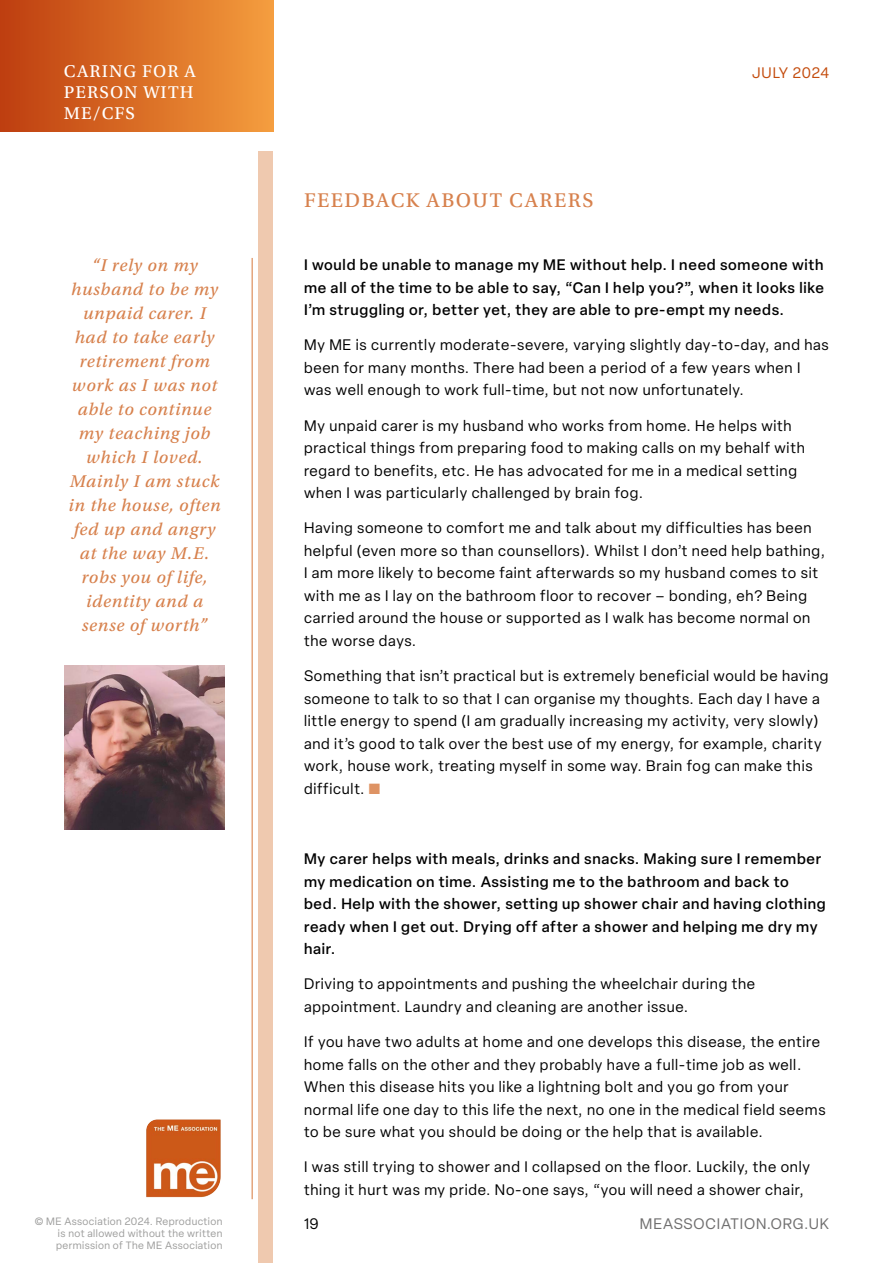
<style>
.page{position:relative;width:893px;height:1263px;background:#fff}
.page>*{position:absolute;margin:0;border:0;box-sizing:border-box;transform-origin:0 0}
.t1{font:21px "Utopia Std Capt";letter-spacing:.07em;color:#d7814d}
.t2{font:18px/24px "Utopia Std Capt It";letter-spacing:.04em;color:#d7814d;text-align:center}
.t3{font:18px/21px "Utopia Std Capt";letter-spacing:.06em;color:#fff}
.t4{font:15px/22.5px "Elza";letter-spacing:.05em;color:#000}
.t5{font:500 15px/22.5px "Elza";letter-spacing:.05em;color:#000;text-align:justify}
.t6{font:15px "Elza";letter-spacing:.06em;color:#706f6f}
.t7{font:15px "Elza";letter-spacing:.045em;color:#c44c0d}
.t8{font:10.5px/12px "Elza";letter-spacing:.04em;color:#9d9d9c}
.s1{color:#de9364}
</style>
<div class="page">
<div style="left:0;top:0;width:273px;height:132px;background:linear-gradient(to right,#be3d0e,#f49d3d)"></div>
<svg style="left:146px;top:1119px;width:75px;height:79px;background:#d57946"></svg>
<div style="left:258px;top:152px;width:15px;height:1111px;background:#efc9af"></div>
<hr style="left:251px;top:258px;width:2px;height:941px;background:#e4a57d">
<img style="left:64px;top:666px;width:161px;height:163px">
<p class="t3" style="left:64px;top:61px;width:133px">CARING FOR A</p>
<p class="t7" style="left:752px;top:63px;width:79px">JULY 2024</p>
<p class="t3" style="left:64px;top:82px;width:131px">PERSON WITH<br>ME/CFS</p>
<p class="t2" style="left:68px;top:253px;width:154px">“I rely on my husband to be my unpaid carer. I had to take early retirement from work as I was not able to continue my teaching job which I loved.<br>Mainly I am stuck in the house, often fed up and angry at the way M.E. robs you of life, identity and a sense of worth”</p>
<h1 class="t1" style="left:304px;top:189px;width:291px">FEEDBACK ABOUT CARERS</h1>
<p class="t5" style="left:304px;top:253px;width:521px">I would be unable to manage my ME without help. I need someone with me all of the time to be able to say, “Can I help you?”, when it looks like I’m struggling or, better yet, they are able to pre-empt my needs.</p>
<p class="t4" style="left:304px;top:334px;width:526px">My ME is currently moderate-severe, varying slightly day-to-day, and has been for many months. There had been a period of a few years when I was well enough to work full-time, but not now unfortunately.</p>
<p class="t4" style="left:304px;top:414px;width:502px">My unpaid carer is my husband who works from home. He helps with practical things from preparing food to making calls on my behalf with regard to benefits, etc. He has advocated for me in a medical setting when I was particularly challenged by brain fog.</p>
<p class="t4" style="left:304px;top:517px;width:523px">Having someone to comfort me and talk about my difficulties has been helpful (even more so than counsellors). Whilst I don’t need help bathing, I am more likely to become faint afterwards so my husband comes to sit with me as I lay on the bathroom floor to recover – bonding, eh? Being carried around the house or supported as I walk has become normal on the worse days.</p>
<p class="t4" style="left:304px;top:664px;width:526px">Something that isn’t practical but is extremely beneficial would be having someone to talk to so that I can organise my thoughts. Each day I have a little energy to spend (I am gradually increasing my activity, very slowly) and it’s good to talk over the best use of my energy, for example, charity work, house work, treating myself in some way. Brain fog can make this difficult. <span class="s1">■</span></p>
<p class="t5" style="left:304px;top:847px;width:523px;text-align:left">My carer helps with meals, drinks and snacks. Making sure I remember my medication on time. Assisting me to the bathroom and back to<br>bed. Help with the shower, setting up shower chair and having clothing ready when I get out. Drying off after a shower and helping me dry my hair.</p>
<p class="t4" style="left:304px;top:973px;width:453px">Driving to appointments and pushing the wheelchair during the appointment. Laundry and cleaning are another issue.</p>
<p class="t4" style="left:304px;top:1030px;width:523px">If you have two adults at home and one develops this disease, the entire home falls on the other and they probably have a full-time job as well.<br>When this disease hits you like a lightning bolt and you go from your normal life one day to this life the next, no one in the medical field seems to be sure what you should be doing or the help that is available.</p>
<p class="t4" style="left:304px;top:1156px;width:507px">I was still trying to shower and I collapsed on the floor. Luckily, the only thing it hurt was my pride. No-one says, “you will need a shower chair,</p>
<p class="t8" style="left:35px;top:1215px;width:189px">© ME Association 2024. Reproduction</p>
<p class="t4" style="left:304px;top:1212px;width:16px">19</p>
<p class="t6" style="left:640px;top:1214px;width:191px">MEASSOCIATION.ORG.UK</p>
<p class="t8" style="left:56px;top:1227px;width:168px">is not allowed without the written permission of The ME Association</p>
</div>
